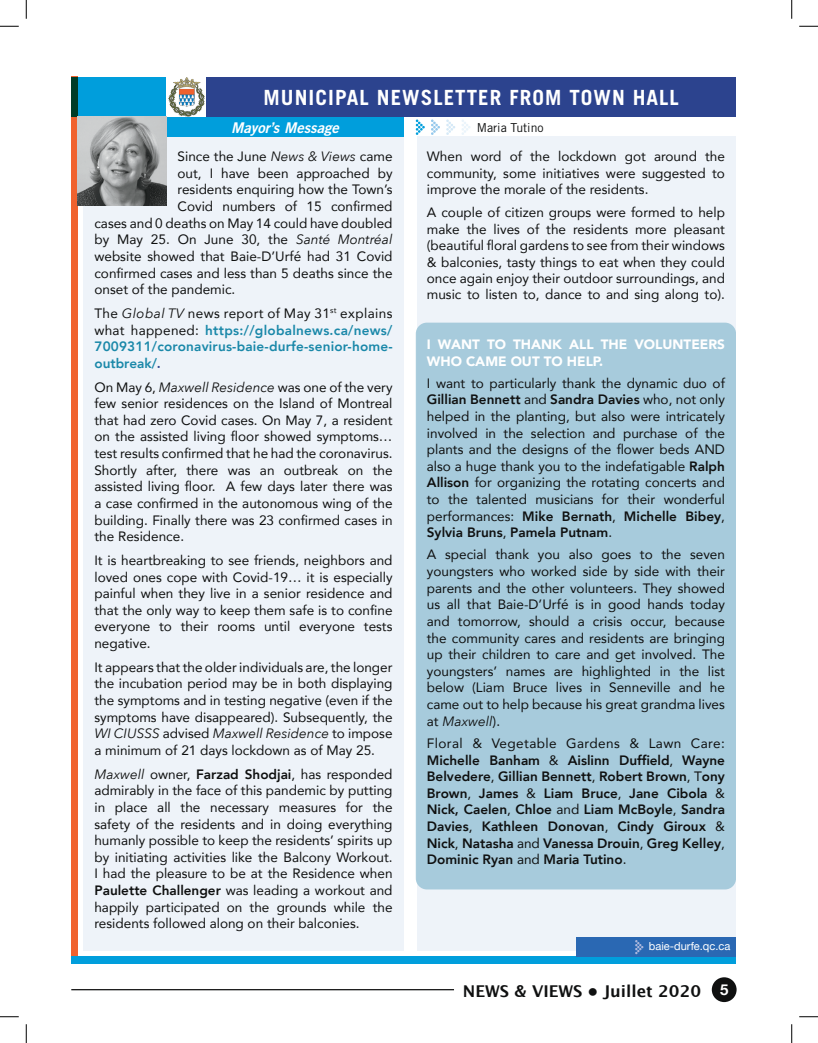
<style>
.page{position:relative;width:818px;height:1043px;background:#fff}
.page>*{position:absolute;margin:0;border:0;box-sizing:border-box;transform-origin:0 0}
.t1{font:700 20.88px "Trade Gothic";letter-spacing:.05em;color:#fff}
.t2{font:700 16.25px "Lucida Grande";color:#0f1010}
.t3{font:italic 14.75px "Trade Gothic Bold Two";color:#fff}
.t4{font:13.5px/16.6px "Avenir";color:#0f1010;text-align:justify}
.t5{font:800 13.5px/16.6px "Avenir";color:#0f1010;text-align:justify}
.t6{font:800 13.5px/16.6px "Avenir";letter-spacing:.015em;color:#1a88a9;text-align:justify}
.t7{font:italic 13.5px "Avenir Next";color:#0f1010}
.t8{font:900 13.5px/16.6px "Avenir";color:#fff}
.t9{font:12.38px "Trade Gothic";color:#0f1010}
.t10{font:11.12px "Helvetica Neue";color:#fff}
.s1{font-family:"Avenir Next";font-style:italic}
.s2{font-weight:400;color:#0f1010}
.s3{font-family:"Avenir Next";font-weight:400;font-style:italic;color:#0f1010}
.s4{color:#2c438e}
.s5{font-family:"Avenir";font-style:normal}
.s6{font-weight:800}
.s7{font-weight:400}
</style>
<div class="page">
<div style="left:711px;top:977px;width:25px;height:25px;background:#0f1010;border-radius:50%"></div>
<hr style="left:71px;top:989px;width:383px;height:1px;background:#0f1010">
<div style="left:206px;top:77px;width:529px;height:40px;background:#2c438e"></div>
<div style="left:71px;top:77px;width:95px;height:40px;background:#009edc"></div>
<div style="left:71px;top:77px;width:7px;height:887px;background:#f0622e"></div>
<img style="left:168px;top:77px;width:36px;height:39px">
<div style="left:416px;top:136px;width:319px;height:815px;background:#eef3f9"></div>
<div style="left:416px;top:322px;width:319px;height:567px;background:#a7cbdc;border-radius:11px"></div>
<div style="left:71px;top:956px;width:664px;height:8px;background:#009edc"></div>
<div style="left:83px;top:136px;width:320px;height:815px;background:#eef3f9"></div>
<div style="left:166px;top:117px;width:237px;height:19px;background:#009edc"></div>
<div style="left:576px;top:937px;width:159px;height:19px;background:#2a68b3"></div>
<svg style="left:635px;top:940px;width:8px;height:14px"></svg>
<svg style="left:415px;top:119px;width:10px;height:16px"></svg>
<svg style="left:431px;top:119px;width:9px;height:16px"></svg>
<svg style="left:446px;top:119px;width:9px;height:16px"></svg>
<svg style="left:462px;top:120px;width:8px;height:15px"></svg>
<img style="left:77px;top:117px;width:89px;height:88px">
<svg style="left:0;top:25px;width:19px;height:2px"></svg>
<svg style="left:799px;top:25px;width:19px;height:2px"></svg>
<svg style="left:0;top:1016px;width:19px;height:1px"></svg>
<svg style="left:799px;top:1016px;width:19px;height:1px"></svg>
<svg style="left:25px;top:0;width:2px;height:19px"></svg>
<svg style="left:25px;top:1024px;width:2px;height:18px"></svg>
<svg style="left:791px;top:0;width:1px;height:19px"></svg>
<svg style="left:791px;top:1024px;width:1px;height:18px"></svg>
<h1 class="t1" style="left:263px;top:85px;width:417px">MUNICIPAL NEWSLETTER FROM TOWN HALL</h1>
<p class="t3" style="left:231px;top:118px;width:109px">Mayor’s Message</p>
<p class="t4" style="left:177px;top:148px;width:216px">Since the June <span class="s1">News &amp; Views</span> came</p>
<p class="t4" style="left:177px;top:164px;width:216px">out, I have been approached by</p>
<p class="t4" style="left:177px;top:181px;width:216px">residents enquiring how the Town’s</p>
<p class="t4" style="left:177px;top:198px;width:216px">Covid numbers of 15 confirmed</p>
<p class="t4" style="left:94px;top:214px;width:299px">cases and 0 deaths on May 14 could have doubled</p>
<p class="t4" style="left:94px;top:231px;width:299px">by May 25. On June 30, the <span class="s1">Santé Montréal</span></p>
<p class="t4" style="left:94px;top:247px;width:299px">website showed that Baie-D’Urfé had 31 Covid</p>
<p class="t4" style="left:94px;top:264px;width:299px">confirmed cases and less than 5 deaths since the</p>
<p class="t4" style="left:94px;top:281px;width:142px">onset of the pandemic.</p>
<p class="t6" style="left:94px;top:305px;width:300px"><span class="s2">The</span> <span class="s3">Global TV</span> <span class="s2">news report of May 31</span><sup>st</sup> <span class="s2">explains what happened:</span> https://globalnews.ca/news/ 7009311/coronavirus-baie-durfe-senior-home&shy;outbreak/<span class="s4">.</span></p>
<p class="t4" style="left:94px;top:378px;width:299px">On May 6, <span class="s1">Maxwell Residence</span> was one of the very few senior residences on the Island of Montreal that had zero Covid cases. On May 7, a resident on the assisted living floor showed symptoms… test results confirmed that he had the coronavirus.<br>Shortly after, there was an outbreak on the assisted living floor. A few days later there was a case confirmed in the autonomous wing of the building. Finally there was 23 confirmed cases in the Residence.</p>
<p class="t4" style="left:94px;top:551px;width:299px">It is heartbreaking to see friends, neighbors and loved ones cope with Covid-19… it is especially painful when they live in a senior residence and that the only way to keep them safe is to confine everyone to their rooms until everyone tests negative.</p>
<p class="t4" style="left:94px;top:658px;width:299px">It appears that the older individuals are, the longer the incubation period may be in both displaying the symptoms and in testing negative (even if the symptoms have disappeared). Subsequently, the</p>
<p class="t7" style="left:94px;top:722px;width:299px">WI CIUSSS <span class="s5">advised</span> Maxwell Residence <span class="s5">to impose</span></p>
<p class="t4" style="left:94px;top:738px;width:299px;line-height:23.8px">a minimum of 21 days lockdown as of May 25.<br><span class="s1">Maxwell</span> owner, <span class="s6">Farzad Shodjai</span>, has responded</p>
<p class="t4" style="left:94px;top:782px;width:299px">admirably in the face of this pandemic by putting in place all the necessary measures for the safety of the residents and in doing everything humanly possible to keep the residents’ spirits up by initiating activities like the Balcony Workout.<br>I had the pleasure to be at the Residence when <span class="s6">Paulette Challenger</span> was leading a workout and happily participated on the grounds while the residents followed along on their balconies.</p>
<p class="t9" style="left:476px;top:120px;width:68px">Maria Tutino</p>
<p class="t4" style="left:427px;top:148px;width:299px">When word of the lockdown got around the community, some initiatives were suggested to improve the morale of the residents.</p>
<p class="t4" style="left:427px;top:204px;width:299px">A couple of citizen groups were formed to help make the lives of the residents more pleasant (beautiful floral gardens to see from their windows &amp; balconies, tasty things to eat when they could once again enjoy their outdoor surroundings, and music to listen to, dance to and sing along to).</p>
<p class="t8" style="left:427px;top:336px;width:299px">I WANT TO THANK ALL THE VOLUNTEERS<br>WHO CAME OUT TO HELP.</p>
<p class="t4" style="left:427px;top:374px;width:299px">I want to particularly thank the dynamic duo of <span class="s6">Gillian Bennett</span> and <span class="s6">Sandra Davies</span> who, not only helped in the planting, but also were intricately involved in the selection and purchase of the plants and the designs of the flower beds AND also a huge thank you to the indefatigable <span class="s6">Ralph Allison</span> for organizing the rotating concerts and to the talented musicians for their wonderful performances: <span class="s6">Mike Bernath</span>, <span class="s6">Michelle Bibey</span>, <span class="s6">Sylvia Bruns</span>, <span class="s6">Pamela Putnam</span>.</p>
<p class="t4" style="left:427px;top:546px;width:299px">A special thank you also goes to the seven youngsters who worked side by side with their parents and the other volunteers. They showed us all that Baie-D’Urfé is in good hands today and tomorrow, should a crisis occur, because the community cares and residents are bringing up their children to care and get involved. The youngsters’ names are highlighted in the list below (Liam Bruce lives in Senneville and he came out to help because his great grandma lives</p>
<p class="t7" style="left:427px;top:709px;width:75px"><span class="s5">at</span> Maxwell<span class="s5">).</span></p>
<p class="t5" style="left:427px;top:735px;width:299px"><span class="s7">Floral &amp; Vegetable Gardens &amp; Lawn Care:<br></span>Michelle Banham <span class="s7">&amp;</span> Aislinn Duffield<span class="s7">,</span> Wayne Belvedere<span class="s7">,</span> Gillian Bennett<span class="s7">,</span> Robert Brown<span class="s7">, T</span>ony Brown<span class="s7">,</span> James <span class="s7">&amp;</span> Liam Bruce<span class="s7">,</span> Jane Cibola <span class="s7">&amp; </span>Nick, Caelen<span class="s7">,</span> Chloe <span class="s7">and</span> Liam McBoyle<span class="s7">,</span> Sandra Davies<span class="s7">,</span> Kathleen Donovan<span class="s7">,</span> Cindy Giroux <span class="s7">&amp; </span>Nick<span class="s7">,</span> Natasha <span class="s7">and</span> Vanessa Drouin<span class="s7">,</span> Greg Kelley<span class="s7">, </span>Dominic Ryan <span class="s7">and</span> Maria Tutino<span class="s7">.</span></p>
<p class="t10" style="left:649px;top:938px;width:83px">baie-durfe.qc.ca</p>
<p class="t2" style="left:463px;top:978px;width:267px">NEWS &amp; VIEWS • Juillet 2020 <sup>5</sup></p>
</div>
